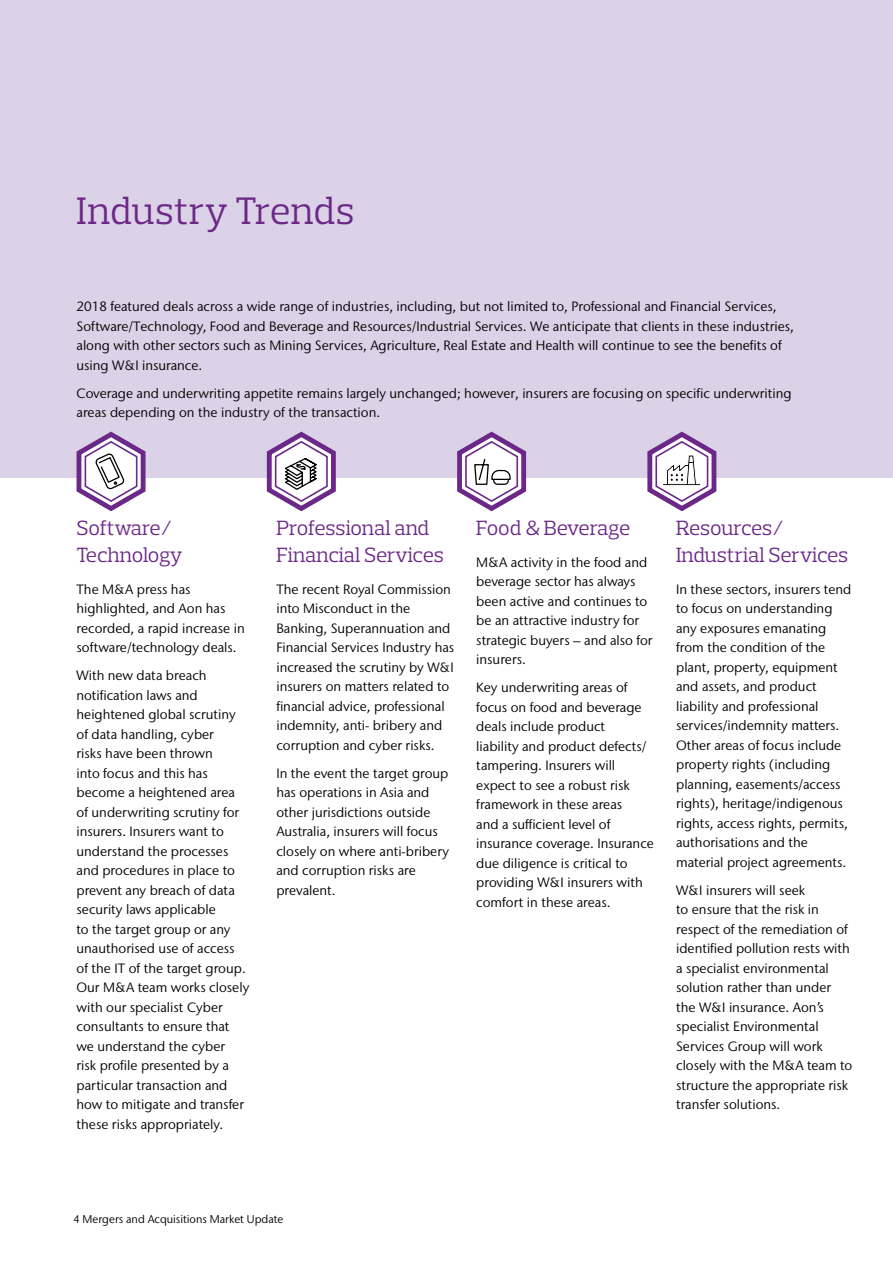
<style>
.page{position:relative;width:893px;height:1263px;background:#fff}
.page>*{position:absolute;margin:0;border:0;box-sizing:border-box;transform-origin:0 0}
.t1{font:39px "Prelo Slab";letter-spacing:.005em;color:#6c2888}
.t2{font:21px/27px "Prelo Slab";letter-spacing:-.01em;color:#6c2888}
.t3{font:13.5px/19.5px "Stone Sans IIITC Pro";color:#000}
.t4{font:11.25px "Stone Sans IIITC Pro";color:#000}
</style>
<div class="page">
<div style="left:0;top:0;width:893px;height:478px;background:#dcd2e7"></div>
<svg style="left:76px;top:431px;width:70px;height:81px"></svg>
<svg style="left:266px;top:431px;width:70px;height:81px"></svg>
<svg style="left:457px;top:431px;width:70px;height:81px"></svg>
<svg style="left:647px;top:431px;width:70px;height:81px"></svg>
<h1 class="t1" style="left:77px;top:187px;width:279px">Industry Trends</h1>
<p class="t3" style="left:77px;top:297px;width:719px">2018 featured deals across a wide range of industries, including, but not limited to, Professional and Financial Services, Software/Technology, Food and Beverage and Resources/Industrial Services. We anticipate that clients in these industries, along with other sectors such as Mining Services, Agriculture, Real Estate and Health will continue to see the benefits of using W&amp;I insurance.</p>
<p class="t3" style="left:77px;top:383px;width:716px">Coverage and underwriting appetite remains largely unchanged; however, insurers are focusing on specific underwriting areas depending on the industry of the transaction.</p>
<h2 class="t2" style="left:77px;top:514px;width:107px">Software/<br>Technology</h2>
<p class="t3" style="left:77px;top:579px;width:170px">The M&amp;A press has highlighted, and Aon has recorded, a rapid increase in software/technology deals.</p>
<p class="t3" style="left:77px;top:666px;width:174px">With new data breach notification laws and heightened global scrutiny of data handling, cyber<br>risks have been thrown<br>into focus and this has become a heightened area of underwriting scrutiny for insurers. Insurers want to understand the processes and procedures in place to prevent any breach of data security laws applicable<br>to the target group or any unauthorised use of access of the IT of the target group.<br>Our M&amp;A team works closely with our specialist Cyber consultants to ensure that we understand the cyber<br>risk profile presented by a particular transaction and how to mitigate and transfer these risks appropriately.</p>
<h2 class="t2" style="left:276px;top:514px;width:169px">Professional and<br>Financial Services</h2>
<p class="t3" style="left:276px;top:579px;width:179px">The recent Royal Commission into Misconduct in the<br>Banking, Superannuation and<br>Financial Services Industry has increased the scrutiny by W&amp;I insurers on matters related to financial advice, professional indemnity, anti- bribery and corruption and cyber risks.</p>
<p class="t3" style="left:276px;top:763px;width:174px">In the event the target group has operations in Asia and other jurisdictions outside<br>Australia, insurers will focus closely on where anti-bribery and corruption risks are prevalent.</p>
<h2 class="t2" style="left:476px;top:514px;width:156px">Food &amp; Beverage</h2>
<p class="t3" style="left:476px;top:552px;width:178px">M&amp;A activity in the food and beverage sector has always been active and continues to be an attractive industry for strategic buyers – and also for insurers.</p>
<p class="t3" style="left:476px;top:678px;width:179px">Key underwriting areas of focus on food and beverage deals include product<br>liability and product defects/ tampering. Insurers will expect to see a robust risk framework in these areas<br>and a sufficient level of insurance coverage. Insurance due diligence is critical to providing W&amp;I insurers with comfort in these areas.</p>
<h2 class="t2" style="left:676px;top:514px;width:174px">Resources/<br>Industrial Services</h2>
<p class="t3" style="left:676px;top:579px;width:177px">In these sectors, insurers tend to focus on understanding any exposures emanating from the condition of the plant, property, equipment and assets, and product liability and professional services/indemnity matters.<br>Other areas of focus include property rights (including planning, easements/access rights), heritage/indigenous rights, access rights, permits, authorisations and the material project agreements.</p>
<p class="t3" style="left:676px;top:880px;width:178px">W&amp;I insurers will seek<br>to ensure that the risk in respect of the remediation of identified pollution rests with a specialist environmental solution rather than under the W&amp;I insurance. Aon’s specialist Environmental<br>Services Group will work closely with the M&amp;A team to structure the appropriate risk transfer solutions.</p>
<p class="t4" style="left:73px;top:1212px;width:212px">4 Mergers and Acquisitions Market Update</p>
</div>
